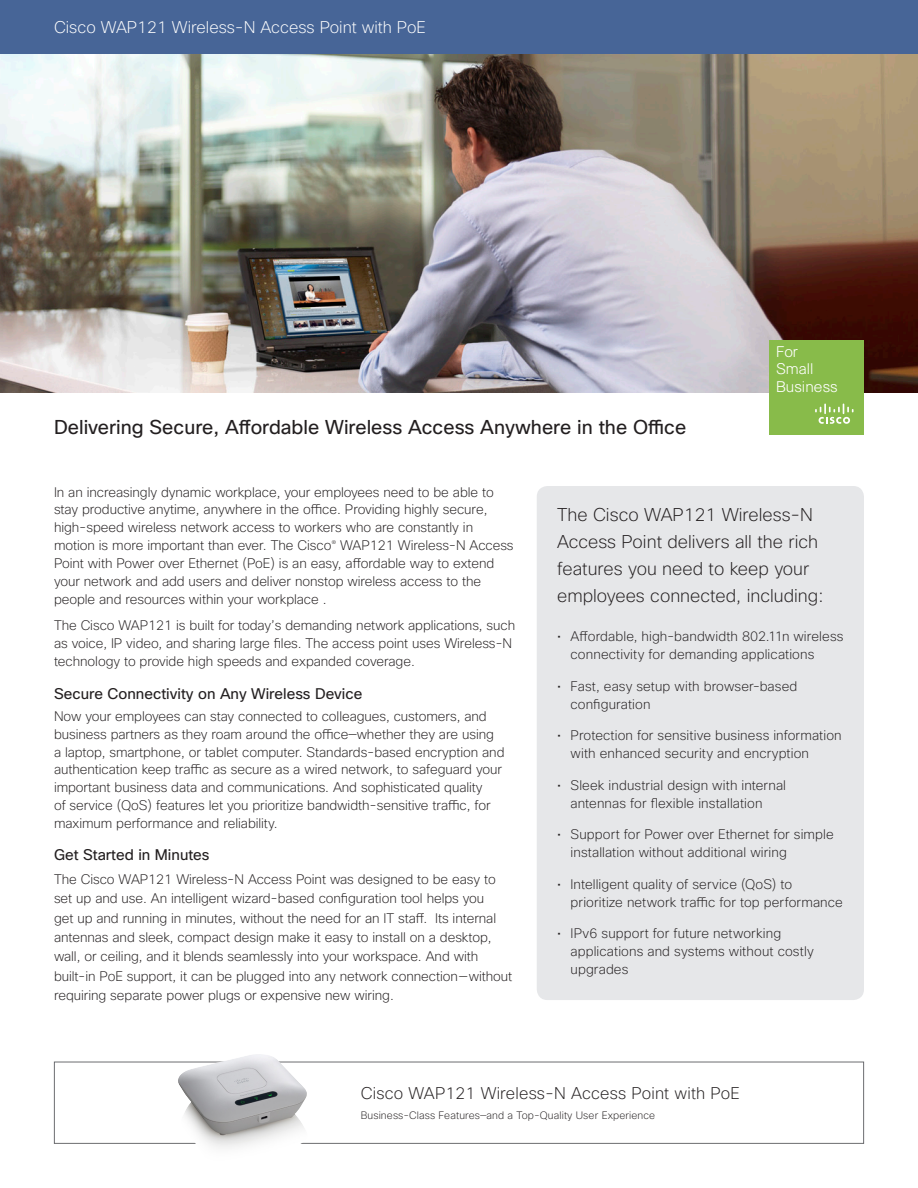
<style>
.page{position:relative;width:918px;height:1188px;background:#fff}
.page>*{position:absolute;margin:0;border:0;box-sizing:border-box;transform-origin:0 0}
.t1{font:19.5px "Cisco Sans";color:#231f20}
.t2{font:200 18px/27px "Cisco Sans";color:#231f20}
.t3{font:200 16.5px "Cisco Sans";color:#fff}
.t4{font:200 16.5px "Cisco Sans";letter-spacing:.01em;color:#231f20}
.t5{font:300 15.15px/17.2px "Cisco";color:#fff}
.SubHead1{font:15px "Cisco Sans";color:#231f20}
.Body{font:200 13.5px/17.9px "Cisco Sans";letter-spacing:-.005em;color:#231f20}
.Bullet1{font:200 13.5px/18px "Cisco Sans";letter-spacing:.01em;color:#231f20}
.t6{font:200 10.5px "Cisco Sans";letter-spacing:.01em;color:#231f20}
</style>
<div class="page">
<div style="left:54px;top:1062px;width:810px;height:82px;border:1px solid #6c6d70"></div>
<img style="left:178px;top:1054px;width:129px;height:94px">
<div style="left:537px;top:486px;width:327px;height:514px;background:#e6e7e9;border-radius:11px"></div>
<img style="left:0;top:54px;width:918px;height:338px">
<div style="left:0;top:0;width:918px;height:54px;background:#476597"></div>
<div style="left:770px;top:340px;width:94px;height:94px;background:#88bb4a"></div>
<svg style="left:815px;top:404px;width:39px;height:20px"></svg>
<p class="t3" style="left:54px;top:17px;width:373px">Cisco WAP121 Wireless-N Access Point with PoE</p>
<p class="t1" style="left:54px;top:414px;width:634px">Delivering Secure, Affordable Wireless Access Anywhere in the Office</p>
<p class="t5" style="left:776px;top:343px;width:63px">For<br>Small<br>Business</p>
<p class="Body" style="left:54px;top:483px;width:461px">In an increasingly dynamic workplace, your employees need to be able to stay productive anytime, anywhere in the office. Providing highly secure, high-speed wireless network access to workers who are constantly in motion is more important than ever. The Cisco<sup>®</sup> WAP121 Wireless-N Access Point with Power over Ethernet (PoE) is an easy, affordable way to extend your network and add users and deliver nonstop wireless access to the people and resources within your workplace .</p>
<p class="Body" style="left:54px;top:617px;width:463px">The Cisco WAP121 is built for today’s demanding network applications, such as voice, IP video, and sharing large files. The access point uses Wireless-N technology to provide high speeds and expanded coverage.</p>
<p class="SubHead1" style="left:54px;top:684px;width:310px">Secure Connectivity on Any Wireless Device</p>
<p class="Body" style="left:54px;top:707px;width:452px">Now your employees can stay connected to colleagues, customers, and business partners as they roam around the office—whether they are using<br>a laptop, smartphone, or tablet computer. Standards-based encryption and authentication keep traffic as secure as a wired network, to safeguard your important business data and communications. And sophisticated quality<br>of service (QoS) features let you prioritize bandwidth-sensitive traffic, for maximum performance and reliability.</p>
<p class="SubHead1" style="left:54px;top:846px;width:157px">Get Started in Minutes</p>
<p class="Body" style="left:54px;top:870px;width:460px;line-height:19.4px">The Cisco WAP121 Wireless-N Access Point was designed to be easy to set up and use. An intelligent wizard-based configuration tool helps you<br>get up and running in minutes, without the need for an IT staff. Its internal antennas and sleek, compact design make it easy to install on a desktop, wall, or ceiling, and it blends seamlessly into your workspace. And with built-in PoE support, it can be plugged into any network connection—without requiring separate power plugs or expensive new wiring.</p>
<p class="t2" style="left:557px;top:501px;width:268px">The Cisco WAP121 Wireless-N<br>Access Point delivers all the rich features you need to keep your employees connected, including:</p>
<p class="Bullet1" style="left:571px;top:627px;width:275px;text-indent:-14px">• Affordable, high-bandwidth 802.11n wireless connectivity for demanding applications</p>
<p class="Bullet1" style="left:571px;top:677px;width:228px;text-indent:-14px">• Fast, easy setup with browser-based configuration</p>
<p class="Bullet1" style="left:571px;top:726px;width:273px;text-indent:-14px">• Protection for sensitive business information with enhanced security and encryption</p>
<p class="Bullet1" style="left:571px;top:776px;width:217px;text-indent:-14px">• Sleek industrial design with internal antennas for flexible installation</p>
<p class="Bullet1" style="left:571px;top:825px;width:265px;text-indent:-14px">• Support for Power over Ethernet for simple installation without additional wiring</p>
<p class="Bullet1" style="left:571px;top:875px;width:274px;text-indent:-14px">• Intelligent quality of service (QoS) to prioritize network traffic for top performance</p>
<p class="Bullet1" style="left:571px;top:924px;width:245px;text-indent:-14px">• IPv6 support for future networking applications and systems without costly upgrades</p>
<p class="t4" style="left:361px;top:1083px;width:381px">Cisco WAP121 Wireless-N Access Point with PoE</p>
<p class="t6" style="left:361px;top:1109px;width:296px">Business-Class Features—and a Top-Quality User Experience</p>
</div>
